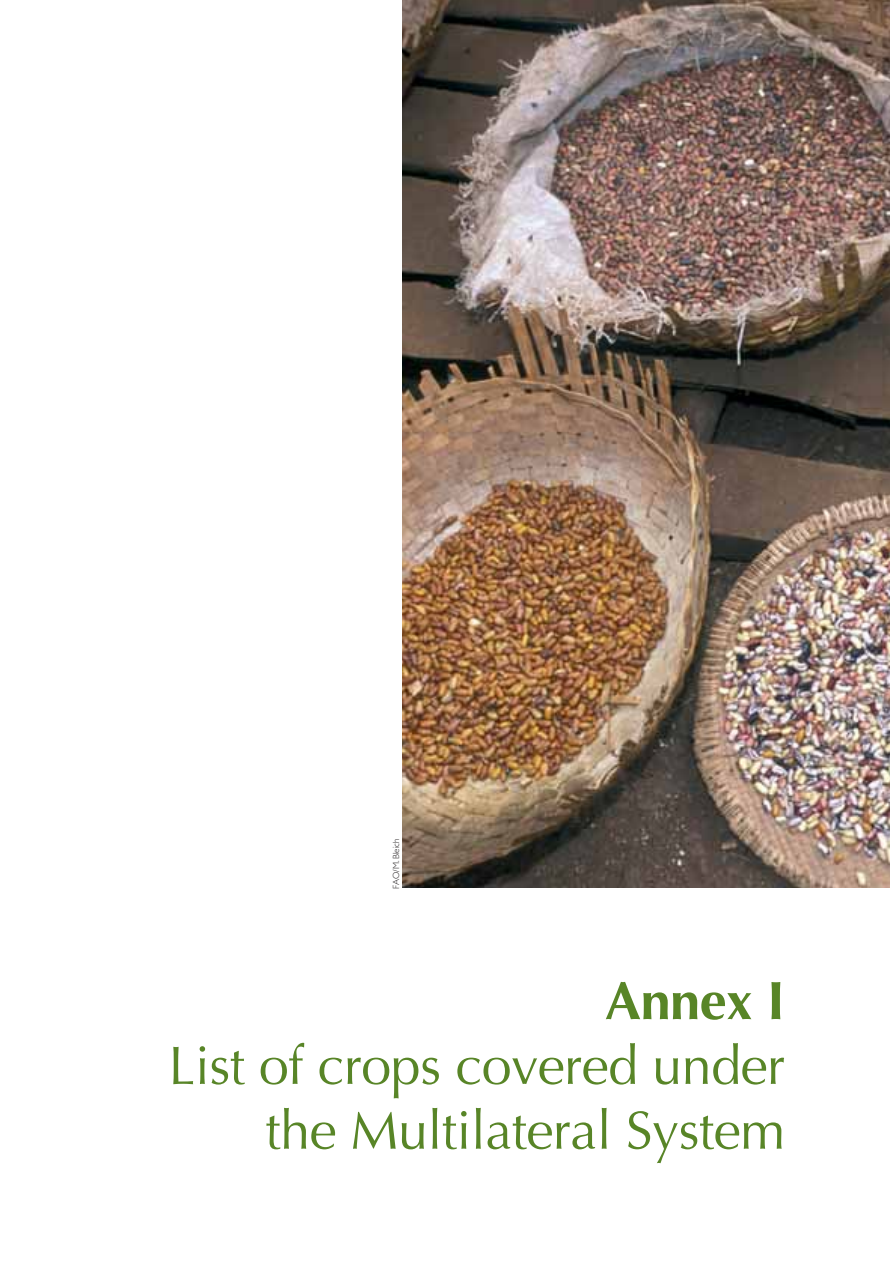
<style>
.page{position:relative;width:893px;height:1263px;background:#fff}
.page>*{position:absolute;margin:0;border:0;box-sizing:border-box;transform-origin:0 0}
.t1{font:54px/64.8px "Optima";letter-spacing:-.01em;color:#588527;text-align:right}
.t2{font:700 54px "Optima";letter-spacing:-.01em;color:#588527}
.t3{font:300 9px "Gill Sans";color:#231f20}
</style>
<div class="page">
<img style="left:403px;top:0;width:486px;height:888px">
<p class="t3" style="left:393px;top:889px;width:52px;rotate:-90deg">FAO/M. Bleich</p>
<p class="t2" style="left:605px;top:978px;width:181px">Annex I</p>
<p class="t1" style="left:168px;top:1038px;width:618px">List of crops covered under the Multilateral System</p>
</div>
